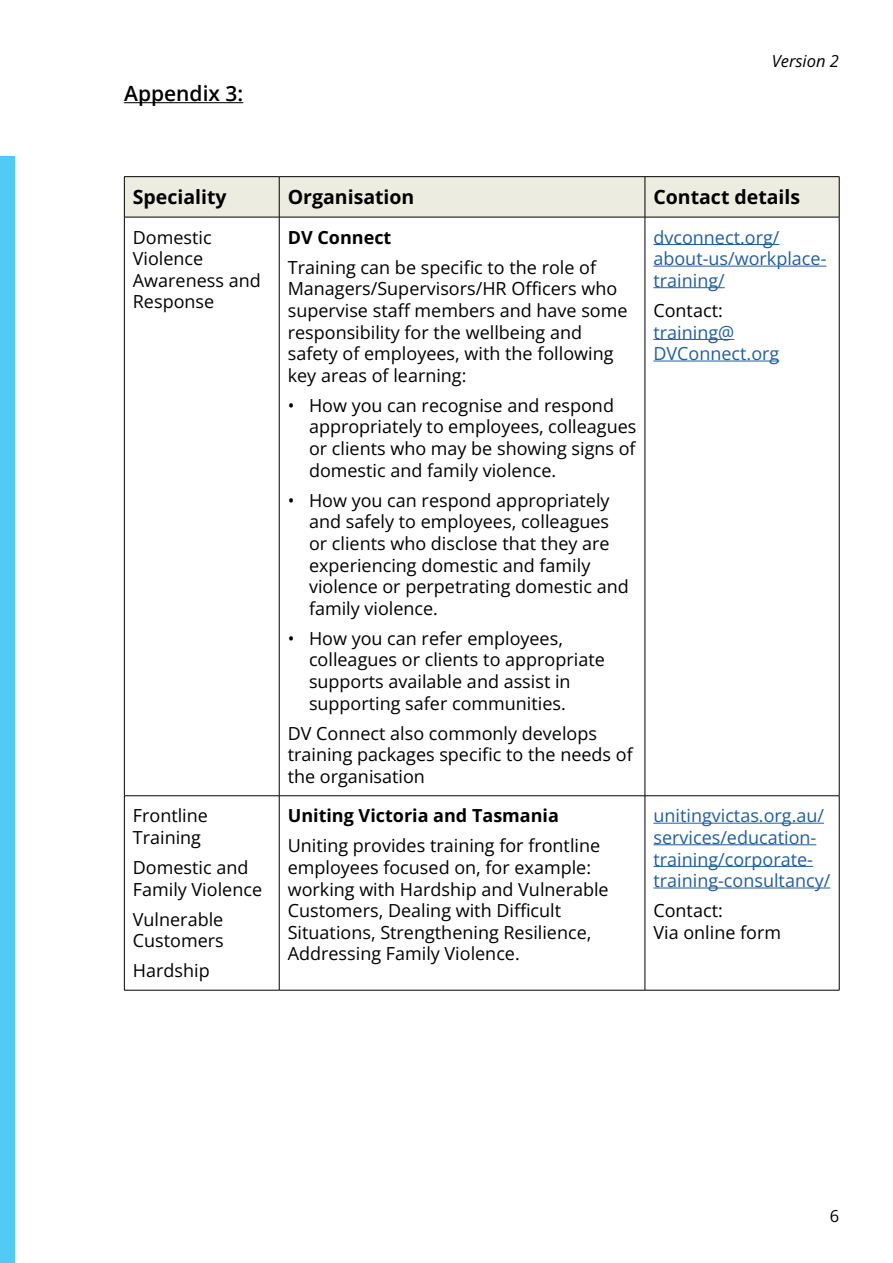
<style>
.page{position:relative;width:893px;height:1263px;background:#fff}
.page>*{position:absolute;margin:0;border:0;box-sizing:border-box;transform-origin:0 0}
.t1{font:600 21px "Open Sans";color:#000}
.t2{font:700 19.5px "Open Sans";color:#000}
.t3{font:18px/21.6px "Open Sans";color:#000}
.t4{font:18px/21.6px "Open Sans";color:#215e9e}
.t5{font:700 18px "Open Sans";color:#000}
.t6{font:italic 16.5px "Open Sans";color:#000}
.t7{font:16.5px "Open Sans";color:#000}
</style>
<div class="page">
<div style="left:0;top:156px;width:15px;height:1107px;background:#51caf5"></div>
<hr style="left:124px;top:102px;width:119px;height:1px;background:#000">
<div style="left:125px;top:177px;width:714px;height:40px;background:#edece0"></div>
<hr style="left:279px;top:177px;width:1px;height:40px;background:#000">
<hr style="left:645px;top:177px;width:1px;height:40px;background:#000">
<hr style="left:279px;top:217px;width:1px;height:578px;background:#000">
<hr style="left:645px;top:217px;width:1px;height:578px;background:#000">
<hr style="left:124px;top:795px;width:155px;height:1px;background:#000">
<hr style="left:279px;top:795px;width:366px;height:1px;background:#000">
<hr style="left:279px;top:796px;width:1px;height:194px;background:#000">
<hr style="left:645px;top:795px;width:194px;height:1px;background:#000">
<hr style="left:645px;top:796px;width:1px;height:194px;background:#000">
<hr style="left:124px;top:990px;width:155px;height:1px;background:#000">
<hr style="left:279px;top:990px;width:366px;height:1px;background:#000">
<hr style="left:645px;top:990px;width:194px;height:1px;background:#000">
<hr style="left:124px;top:217px;width:1px;height:578px;background:#000">
<hr style="left:839px;top:217px;width:1px;height:578px;background:#000">
<hr style="left:124px;top:796px;width:1px;height:194px;background:#000">
<hr style="left:839px;top:796px;width:1px;height:194px;background:#000">
<hr style="left:124px;top:176px;width:155px;height:1px;background:#000">
<hr style="left:124px;top:177px;width:1px;height:40px;background:#000">
<hr style="left:279px;top:176px;width:366px;height:1px;background:#000">
<hr style="left:645px;top:176px;width:194px;height:1px;background:#000">
<hr style="left:839px;top:177px;width:1px;height:40px;background:#000">
<hr style="left:124px;top:217px;width:155px;height:1px;background:#000">
<hr style="left:279px;top:217px;width:366px;height:1px;background:#000">
<hr style="left:645px;top:217px;width:194px;height:1px;background:#000">
<hr style="left:653px;top:244px;width:126px;height:1px;background:#215e9e">
<hr style="left:653px;top:266px;width:173px;height:1px;background:#215e9e">
<hr style="left:653px;top:287px;width:72px;height:1px;background:#215e9e">
<hr style="left:653px;top:339px;width:81px;height:1px;background:#215e9e">
<hr style="left:653px;top:361px;width:126px;height:1px;background:#215e9e">
<hr style="left:653px;top:823px;width:171px;height:1px;background:#215e9e">
<hr style="left:653px;top:844px;width:163px;height:1px;background:#215e9e">
<hr style="left:653px;top:866px;width:160px;height:1px;background:#215e9e">
<hr style="left:653px;top:888px;width:177px;height:1px;background:#215e9e">
<p class="t1" style="left:124px;top:79px;width:121px">Appendix 3:</p>
<p class="t6" style="left:772px;top:49px;width:69px">Version 2</p>
<p class="t2" style="left:133px;top:184px;width:95px">Speciality</p>
<p class="t2" style="left:288px;top:184px;width:128px">Organisation</p>
<p class="t2" style="left:653px;top:184px;width:148px">Contact details</p>
<p class="t3" style="left:133px;top:226px;width:129px">Domestic<br>Violence<br>Awareness and<br>Response</p>
<p class="t5" style="left:288px;top:225px;width:105px">DV Connect</p>
<p class="t4" style="left:653px;top:226px;width:175px">dvconnect.org/ about-us/workplace&shy;training/</p>
<p class="t3" style="left:653px;top:299px;width:71px">Contact:</p>
<p class="t4" style="left:653px;top:321px;width:127px">training@<br>DVConnect.org</p>
<p class="t3" style="left:288px;top:256px;width:341px">Training can be specific to the role of Managers/Supervisors/HR Officers who supervise staff members and have some responsibility for the wellbeing and safety of employees, with the following key areas of learning:</p>
<p class="t3" style="left:309px;top:394px;width:329px;text-indent:-21px">• How you can recognise and respond appropriately to employees, colleagues or clients who may be showing signs of domestic and family violence.</p>
<p class="t3" style="left:309px;top:489px;width:321px;text-indent:-21px">• How you can respond appropriately and safely to employees, colleagues or clients who disclose that they are experiencing domestic and family violence or perpetrating domestic and family violence.</p>
<p class="t3" style="left:309px;top:627px;width:297px;text-indent:-21px">• How you can refer employees, colleagues or clients to appropriate supports available and assist in supporting safer communities.</p>
<p class="t3" style="left:288px;top:722px;width:347px">DV Connect also commonly develops training packages specific to the needs of the organisation</p>
<p class="t3" style="left:133px;top:804px;width:77px">Frontline<br>Training</p>
<p class="t3" style="left:133px;top:856px;width:131px">Domestic and<br>Family Violence</p>
<p class="t3" style="left:133px;top:908px;width:92px">Vulnerable<br>Customers</p>
<p class="t3" style="left:133px;top:960px;width:78px">Hardship</p>
<p class="t5" style="left:288px;top:803px;width:273px">Uniting Victoria and Tasmania</p>
<p class="t3" style="left:288px;top:834px;width:322px">Uniting provides training for frontline employees focused on, for example: working with Hardship and Vulnerable Customers, Dealing with Difficult Situations, Strengthening Resilience, Addressing Family Violence.</p>
<p class="t4" style="left:653px;top:804px;width:178px">unitingvictas.org.au/ services/education&shy;training/corporate&shy;training-consultancy/</p>
<p class="t3" style="left:653px;top:899px;width:129px">Contact:<br>Via online form</p>
<p class="t7" style="left:830px;top:1204px;width:11px">6</p>
</div>
